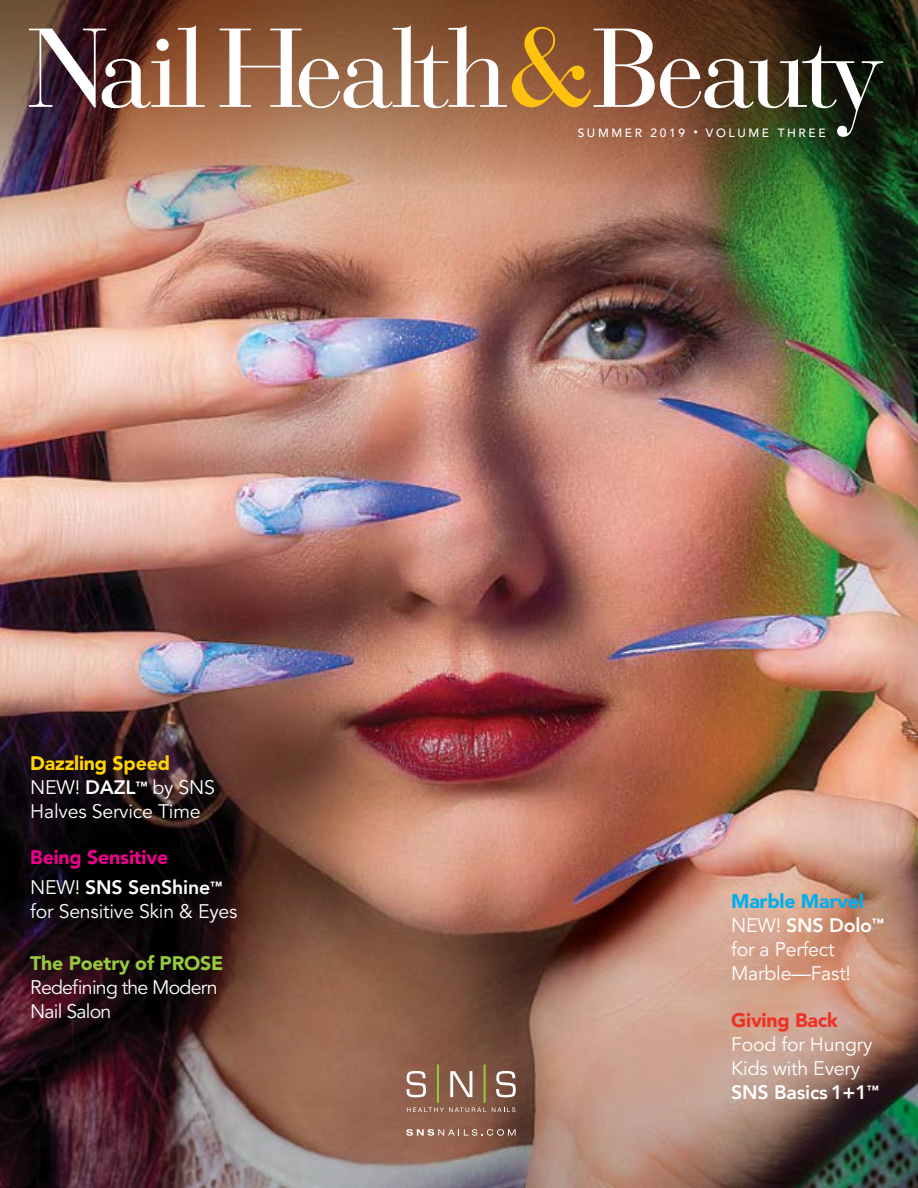
<style>
.page{position:relative;width:918px;height:1188px;background:#fff}
.page>*{position:absolute;margin:0;border:0;box-sizing:border-box;transform-origin:0 0}
.t1{font:19.5px/24px "Avenir";letter-spacing:-.01em;color:#fff}
.t2{font:900 19.5px/30px "Avenir";letter-spacing:-.01em;color:#ec008c}
.t3{font:19.5px/24px "Avenir";letter-spacing:-.04em;color:#fff}
.t4{font:900 19.5px "Avenir";letter-spacing:-.01em;color:#97c93d}
.t5{font:900 19.5px "Avenir";letter-spacing:-.01em;color:#ee3124}
.t6{font:500 11.85px "Avenir";letter-spacing:.22em;color:#fff}
.s1{font-weight:900;color:#ffd400}
.s2{font-weight:800}
.s3{font-weight:400;color:#fff}
.s4{font-weight:800;color:#fff}
.s5{font-size:9px}
.s6{font-weight:900;color:#00aeef}
</style>
<div class="page">
<img style="left:0;top:275px;width:918px;height:492px">
<img style="left:0;top:767px;width:918px;height:421px">
<img style="left:0;top:186px;width:918px;height:89px">
<img style="left:0;top:0;width:918px;height:186px">
<svg style="left:406px;top:1071px;width:20px;height:26px"></svg>
<hr style="left:437px;top:1065px;width:2px;height:38px;background:#97c93d">
<hr style="left:484px;top:1065px;width:2px;height:38px;background:#97c93d">
<svg style="left:450px;top:1071px;width:22px;height:26px"></svg>
<svg style="left:496px;top:1071px;width:20px;height:26px"></svg>
<svg style="left:407px;top:1107px;width:79px;height:5px"></svg>
<svg style="left:492px;top:1107px;width:23px;height:5px"></svg>
<svg style="left:406px;top:1129px;width:110px;height:7px"></svg>
<svg style="left:29px;top:25px;width:176px;height:83px"></svg>
<svg style="left:220px;top:25px;width:663px;height:112px;background:#8f6d52"></svg>
<div style="left:157px;top:39px;width:12px;height:12px;background:#fff;border-radius:50%"></div>
<p class="t1" style="left:30px;top:752px;width:186px"><span class="s1">Dazzling Speed<br></span>NEW! <span class="s2">DAZL</span><sup>™</sup> by SNS<br>Halves Service Time</p>
<p class="t2" style="left:30px;top:842px;width:193px">Being Sensitive<br><span class="s3">NEW!</span> <span class="s4">SNS SenShine</span><sup>™</sup></p>
<p class="t1" style="left:30px;top:900px;width:209px">for Sensitive Skin &amp; Eyes</p>
<p class="t4" style="left:30px;top:952px;width:195px">The Poetry of PROSE</p>
<p class="t3" style="left:30px;top:976px;width:189px">Redefining the Modern<br>Nail Salon</p>
<p class="t6" style="left:578px;top:126px;width:249px">SUMMER 2019 <span class="s5">•</span> VOLUME THREE</p>
<p class="t1" style="left:731px;top:890px;width:154px"><span class="s6">Marble Marvel<br></span>NEW! <span class="s2">SNS Dolo</span><sup>™ </sup>for a Perfect<br>Marble—Fast!</p>
<p class="t5" style="left:731px;top:1008px;width:108px">Giving Back</p>
<p class="t1" style="left:731px;top:1033px;width:149px">Food for Hungry<br>Kids with Every<br><span class="s2">SNS Basics 1+1</span><sup>™</sup></p>
</div>
